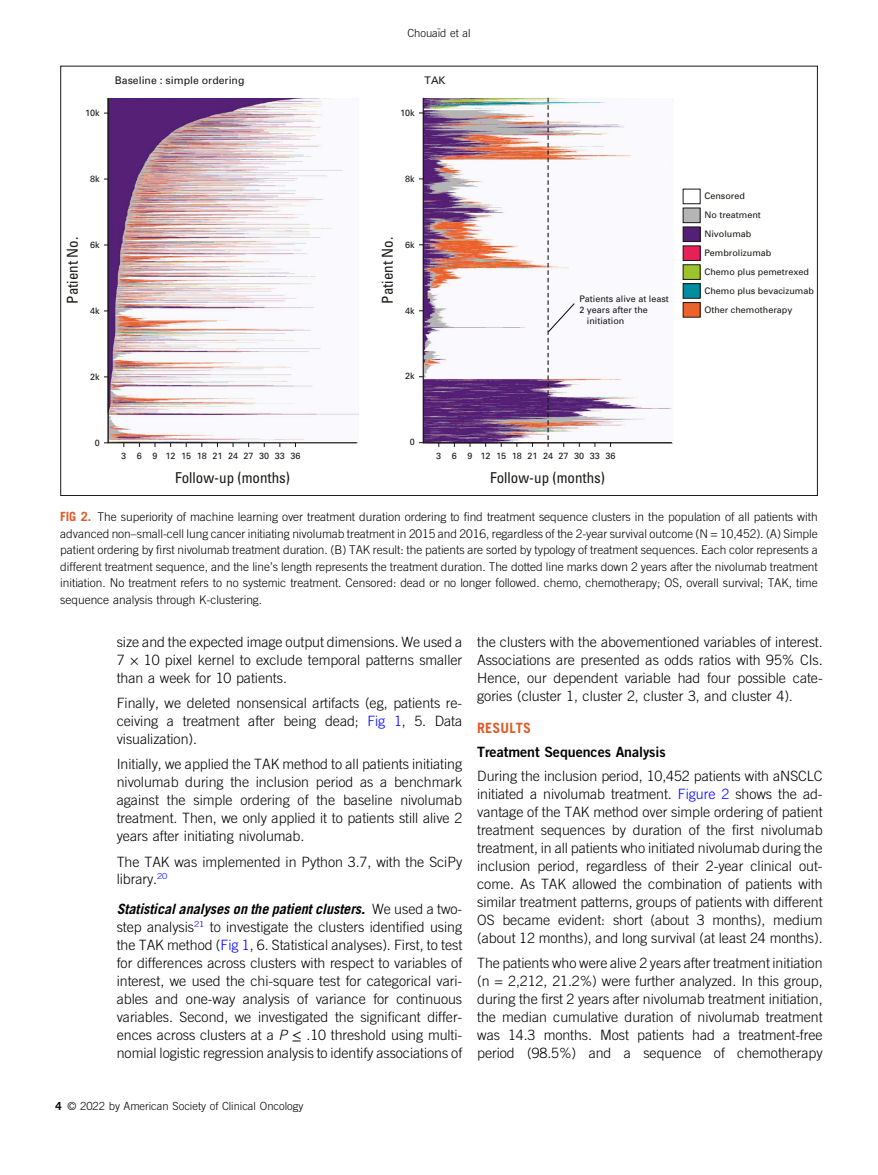
<style>
.page{position:relative;width:878px;height:1175px;background:#fff}
.page>*{position:absolute;margin:0;border:0;box-sizing:border-box;transform-origin:0 0}
.t1{font:condensed 15px "Univers";color:#181815}
.t2{font:14.25px/18px "Adv O Td 710 a 12 c";color:#000;text-align:justify}
.t3{font:14.25px "Adv OT72 cf 81 eb.BI";color:#000}
.t4{font:14.25px "Adv OT8 a 0 d 451 b.B";color:#000}
.t5{font:14.25px "Adv O Tb 03 e 4648.B";letter-spacing:.015em;color:#de5a28}
.t6{font:12px/16.5px "Adv O Td 710 a 12 c";color:#000;text-align:justify}
.t7{font:11.25px "Adv O Td 710 a 12 c";color:#000}
.t8{font:10.5px "Univers";color:#181815}
.t9{font:9px "Univers";color:#181815}
.s1{font-style:inherit}
.s2{font-family:"Adv O Tb 03 e 4648.B";font-size:12.75px;color:#de5a28}
.s3{font-family:"Adv O Td 710 a 12 c+fb"}
.s4{font-family:"Advmathsys"}
.s5{color:#00f}
.s6{font-family:"Adv O Td 710 a 12 c"}
.s7{font-family:"Adv O Ta 82 dc 243.I"}
.s8{font-family:"Adv O Tb 03 e 4648.B"}
</style>
<div class="page">
<svg style="left:60px;top:66px;width:757px;height:430px"></svg>
<p class="t9" style="left:85px;top:109px;width:16px">10k</p>
<p class="t8" style="left:115px;top:77px;width:131px">Baseline : simple ordering</p>
<p class="t9" style="left:90px;top:175px;width:11px">8k</p>
<p class="t1" style="left:67px;top:304px;width:68px;rotate:-90deg">Patient No.</p>
<p class="t9" style="left:90px;top:241px;width:11px">6k</p>
<p class="t9" style="left:90px;top:307px;width:11px">4k</p>
<p class="t9" style="left:90px;top:373px;width:11px">2k</p>
<p class="t9" style="left:95px;top:439px;width:7px">0</p>
<p class="t9" style="left:121px;top:452px;width:103px">3 6 9 12151821</p>
<p class="t1" style="left:175px;top:472px;width:116px">Follow-up (months)</p>
<p class="t9" style="left:228px;top:452px;width:74px">24 27 30 33 36</p>
<p class="t7" style="left:407px;top:29px;width:65px">Choua¨<span class="s1">ı</span>d et al</p>
<p class="t9" style="left:400px;top:109px;width:16px">10k</p>
<p class="t8" style="left:424px;top:77px;width:22px">TAK</p>
<p class="t9" style="left:405px;top:175px;width:11px">8k</p>
<p class="t1" style="left:382px;top:303px;width:68px;rotate:-90deg">Patient No.</p>
<p class="t9" style="left:405px;top:241px;width:11px">6k</p>
<p class="t9" style="left:405px;top:307px;width:11px">4k</p>
<p class="t9" style="left:405px;top:373px;width:11px">2k</p>
<p class="t9" style="left:579px;top:296px;width:91px">Patients alive at least</p>
<p class="t9" style="left:579px;top:307px;width:70px">2 years after the</p>
<p class="t9" style="left:587px;top:317px;width:39px">initiation</p>
<p class="t9" style="left:409px;top:439px;width:7px">0</p>
<p class="t9" style="left:543px;top:452px;width:74px">24 27 30 33 36</p>
<p class="t9" style="left:436px;top:452px;width:103px">3 6 9 12151821</p>
<p class="t1" style="left:490px;top:472px;width:116px">Follow-up (months)</p>
<p class="t9" style="left:704px;top:193px;width:42px">Censored</p>
<p class="t9" style="left:704px;top:211px;width:58px">No treatment</p>
<p class="t9" style="left:704px;top:230px;width:49px">Nivolumab</p>
<p class="t9" style="left:704px;top:249px;width:68px">Pembrolizumab</p>
<p class="t9" style="left:704px;top:268px;width:106px">Chemo plus pemetrexed</p>
<p class="t9" style="left:704px;top:287px;width:111px">Chemo plus bevacizumab</p>
<p class="t9" style="left:704px;top:306px;width:90px">Other chemotherapy</p>
<p class="t6" style="left:60px;top:510px;width:758px"><span class="s2">FIG 2.</span> The superiority of machine learning over treatment duration ordering to <span class="s3">fi</span>nd treatment sequence clusters in the population of all patients with advanced non<span class="s1">–</span>small-cell lung cancer initiating nivolumab treatment in 2015 and 2016, regardless of the 2-year survival outcome (N = 10,452). (A) Simple patient ordering by <span class="s3">fi</span>rst nivolumab treatment duration. (B) TAK result: the patients are sorted by typology of treatment sequences. Each color represents a different treatment sequence, and the line<span class="s1">’</span>s length represents the treatment duration. The dotted line marks down 2 years after the nivolumab treatment initiation. No treatment refers to no systemic treatment. Censored: dead or no longer followed. chemo, chemotherapy; OS, overall survival; TAK, time sequence analysis through K-clustering.</p>
<p class="t2" style="left:117px;top:634px;width:347px">size and the expected image output dimensions. We used a 7 <span class="s4">×</span> 10 pixel kernel to exclude temporal patterns smaller than a week for 10 patients.</p>
<p class="t2" style="left:117px;top:695px;width:347px">Finally, we deleted nonsensical artifacts (eg, patients re&shy;ceiving a treatment after being dead; <span class="s5">Fig 1</span>, 5. Data visualization).</p>
<p class="t2" style="left:117px;top:756px;width:347px">Initially, we applied the TAK method to all patients initiating nivolumab during the inclusion period as a benchmark against the simple ordering of the baseline nivolumab treatment. Then, we only applied it to patients still alive 2 years after initiating nivolumab.</p>
<p class="t2" style="left:117px;top:853px;width:347px">The TAK was implemented in Python 3.7, with the SciPy library.<sup>20</sup></p>
<p class="t3" style="left:117px;top:901px;width:347px">Statistical analyses on the patient clusters. <span class="s6">We used a two-</span></p>
<p class="t2" style="left:117px;top:919px;width:347px">step analysis<sup>21</sup> to investigate the clusters identi<span class="s3">fi</span>ed using the TAK method (<span class="s5">Fig 1</span>, 6. Statistical analyses). First, to test for differences across clusters with respect to variables of interest, we used the chi-square test for categorical vari&shy;ables and one-way analysis of variance for continuous variables. Second, we investigated the signi<span class="s3">fi</span>cant differ&shy;ences across clusters at a <span class="s7">P</span> <span class="s4">≤</span> .10 threshold using multi&shy;nomial logistic regression analysis to identify associations of</p>
<p class="t2" style="left:477px;top:634px;width:347px">the clusters with the abovementioned variables of interest.<br>Associations are presented as odds ratios with 95% CIs.<br>Hence, our dependent variable had four possible cate&shy;gories (cluster 1, cluster 2, cluster 3, and cluster 4).</p>
<p class="t5" style="left:477px;top:723px;width:55px">RESULTS</p>
<p class="t4" style="left:477px;top:747px;width:190px">Treatment Sequences Analysis</p>
<p class="t2" style="left:477px;top:768px;width:347px">During the inclusion period, 10,452 patients with aNSCLC initiated a nivolumab treatment. <span class="s5">Figure 2</span> shows the ad&shy;vantage of the TAK method over simple ordering of patient treatment sequences by duration of the <span class="s3">fi</span>rst nivolumab treatment, in all patients who initiated nivolumab during the inclusion period, regardless of their 2-year clinical out&shy;come. As TAK allowed the combination of patients with similar treatment patterns, groups of patients with different OS became evident: short (about 3 months), medium (about 12 months), and long survival (at least 24 months).</p>
<p class="t2" style="left:477px;top:955px;width:347px">The patients who were alive 2 years after treatment initiation (n = 2,212, 21.2%) were further analyzed. In this group, during the <span class="s3">fi</span>rst 2 years after nivolumab treatment initiation, the median cumulative duration of nivolumab treatment was 14.3 months. Most patients had a treatment-free period (98.5%) and a sequence of chemotherapy</p>
<p class="t7" style="left:55px;top:1101px;width:249px"><span class="s8">4</span> © 2022 by American Society of Clinical Oncology</p>
</div>
